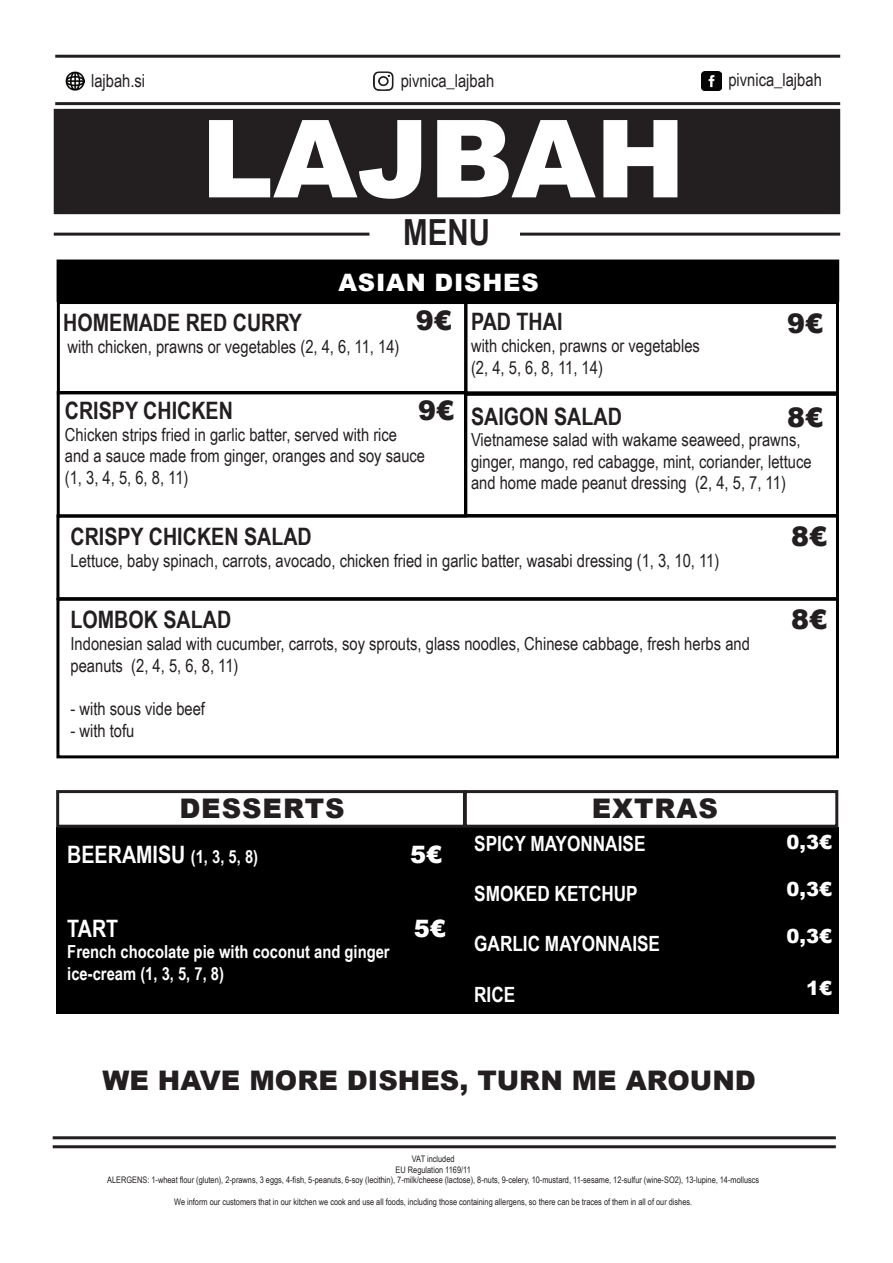
<style>
.page{position:relative;width:893px;height:1263px;background:#fff}
.page>*{position:absolute;margin:0;border:0;box-sizing:border-box;transform-origin:0 0}
.t1{font:900 108px "Arial";color:#fff}
.t2{font:700 36px "Arial Narrow";color:#231f20}
.t3{font:900 27px "Arial";color:#231f20}
.t4{font:900 27px "Arial";letter-spacing:.035em;color:#231f20}
.t5{font:700 24px "Arial Narrow";color:#231f20}
.t6{font:700 24px "Arial Narrow";color:#fff}
.t7{font:900 24px "Arial";letter-spacing:.035em;color:#fff}
.t8{font:700 21px "Arial Narrow";color:#fff}
.t9{font:900 19.5px "Arial";color:#fff}
.t10{font:18px/21.6px "Arial Narrow";color:#231f20}
.t11{font:700 18px/21.6px "Arial Narrow";color:#fff}
.t12{font:9px/10.8px "Arial Narrow";color:#231f20;text-align:center}
.s1{font-size:18px}
</style>
<div class="page">
<div style="left:54px;top:110px;width:785px;height:103px;background:#231f20"></div>
<div style="left:54px;top:109px;width:786px;height:105px;border:2px solid #231f20"></div>
<hr style="left:55px;top:102px;width:785px;height:3px;background:#231f20">
<hr style="left:55px;top:55px;width:785px;height:3px;background:#231f20">
<hr style="left:520px;top:233px;width:320px;height:3px;background:#231f20">
<hr style="left:54px;top:233px;width:315px;height:3px;background:#231f20">
<div style="left:464px;top:301px;width:375px;height:93px;border:3px solid #000"></div>
<div style="left:57px;top:301px;width:410px;height:93px;border:3px solid #000"></div>
<div style="left:57px;top:391px;width:410px;height:126px;border:3px solid #000"></div>
<div style="left:57px;top:260px;width:782px;height:42px;background:#000"></div>
<img style="left:66px;top:71px;width:19px;height:20px">
<img style="left:374px;top:71px;width:20px;height:20px">
<img style="left:701px;top:71px;width:20px;height:20px">
<div style="left:56px;top:828px;width:407px;height:186px;background:#000"></div>
<div style="left:56px;top:790px;width:410px;height:38px;border:3px solid #231f20"></div>
<hr style="left:53px;top:1136px;width:783px;height:3px;background:#231f20">
<hr style="left:53px;top:1145px;width:783px;height:3px;background:#231f20">
<div style="left:464px;top:828px;width:374px;height:186px;background:#000"></div>
<div style="left:464px;top:790px;width:374px;height:38px;border:3px solid #231f20"></div>
<div style="left:56px;top:515px;width:783px;height:85px;border:3px solid #000"></div>
<div style="left:56px;top:598px;width:783px;height:160px;border:3px solid #000"></div>
<div style="left:464px;top:393px;width:375px;height:124px;border:3px solid #000"></div>
<p class="t10" style="left:91px;top:70px;width:56px">lajbah.si</p>
<p class="t10" style="left:401px;top:69px;width:95px">pivnica_lajbah</p>
<p class="t10" style="left:728px;top:68px;width:95px">pivnica_lajbah</p>
<h1 class="t1" style="left:201px;top:80px;width:486px">LAJBAH</h1>
<h2 class="t2" style="left:403px;top:205px;width:88px">MENU</h2>
<h3 class="t7" style="left:338px;top:265px;width:202px">ASIAN DISHES</h3>
<h3 class="t3" style="left:416px;top:301px;width:38px">9€</h3>
<h3 class="t3" style="left:787px;top:303px;width:38px">9€</h3>
<h3 class="t5" style="left:471px;top:304px;width:93px">PAD THAI</h3>
<p class="t10" style="left:471px;top:334px;width:230px">with chicken, prawns or vegetables (2, 4, 5, 6, 8, 11, 14)</p>
<h3 class="t5" style="left:63px;top:304px;width:240px">HOMEMADE RED CURRY</h3>
<p class="t10" style="left:67px;top:335px;width:334px">with chicken, prawns or vegetables (2, 4, 6, 11, 14)</p>
<h3 class="t3" style="left:418px;top:390px;width:38px">9€</h3>
<h3 class="t5" style="left:65px;top:393px;width:170px">CRISPY CHICKEN</h3>
<p class="t10" style="left:65px;top:423px;width:362px">Chicken strips fried in garlic batter, served with rice and a sauce made from ginger, oranges and soy sauce (1, 3, 4, 5, 6, 8, 11)</p>
<h3 class="t5" style="left:471px;top:398px;width:152px">SAIGON SALAD</h3>
<p class="t10" style="left:471px;top:428px;width:342px">Vietnamese salad with wakame seaweed, prawns, ginger, mango, red cabagge, mint, coriander, lettuce and home made peanut dressing (2, 4, 5, 7, 11)</p>
<h3 class="t3" style="left:787px;top:397px;width:38px">8€</h3>
<h3 class="t5" style="left:71px;top:519px;width:243px">CRISPY CHICKEN SALAD</h3>
<p class="t10" style="left:71px;top:549px;width:650px">Lettuce, baby spinach, carrots, avocado, chicken fried in garlic batter, wasabi dressing (1, 3, 10, 11)</p>
<h3 class="t5" style="left:71px;top:602px;width:162px">LOMBOK SALAD</h3>
<p class="t10" style="left:71px;top:632px;width:681px">Indonesian salad with cucumber, carrots, soy sprouts, glass noodles, Chinese cabbage, fresh herbs and peanuts (2, 4, 5, 6, 8, 11)</p>
<p class="t10" style="left:71px;top:697px;width:136px">- with sous vide beef</p>
<p class="t10" style="left:71px;top:719px;width:65px">- with tofu</p>
<h3 class="t4" style="left:179px;top:789px;width:167px">DESSERTS</h3>
<h3 class="t6" style="left:67px;top:837px;width:192px">BEERAMISU <span class="s1">(1, 3, 5, 8)</span></h3>
<h3 class="t7" style="left:410px;top:837px;width:34px">5€</h3>
<h3 class="t6" style="left:67px;top:910px;width:53px">TART</h3>
<p class="t11" style="left:67px;top:940px;width:324px">French chocolate pie with coconut and ginger ice-cream (1, 3, 5, 7, 8)</p>
<h3 class="t7" style="left:414px;top:911px;width:34px">5€</h3>
<h3 class="t3" style="left:592px;top:789px;width:128px">EXTRAS</h3>
<p class="t8" style="left:474px;top:827px;width:173px">SPICY MAYONNAISE</p>
<p class="t8" style="left:474px;top:878px;width:165px">SMOKED KETCHUP</p>
<p class="t8" style="left:474px;top:928px;width:187px">GARLIC MAYONNAISE</p>
<p class="t8" style="left:474px;top:978px;width:43px">RICE</p>
<h3 class="t3" style="left:102px;top:1061px;width:655px">WE HAVE MORE DISHES, TURN ME AROUND</h3>
<p class="t12" style="left:107px;top:1153px;width:653px">VAT included<br>EU Regulation 1169/11<br>ALERGENS: 1-wheat flour (gluten), 2-prawns, 3 eggs, 4-fish, 5-peanuts, 6-soy (lecithin), 7-milk/cheese (lactose), 8-nuts, 9-celery, 10-mustard, 11-sesame, 12-sulfur (wine-SO2), 13-lupine, 14-molluscs</p>
<p class="t12" style="left:174px;top:1196px;width:519px">We inform our customers that in our kitchen we cook and use all foods, including those containing allergens, so there can be traces of them in all of our dishes.</p>
<h3 class="t3" style="left:791px;top:517px;width:38px">8€</h3>
<h3 class="t3" style="left:791px;top:600px;width:38px">8€</h3>
<p class="t9" style="left:787px;top:828px;width:47px">0,3€</p>
<p class="t9" style="left:787px;top:875px;width:47px">0,3€</p>
<p class="t9" style="left:787px;top:921px;width:47px">0,3€</p>
<p class="t9" style="left:806px;top:974px;width:28px">1€</p>
</div>
